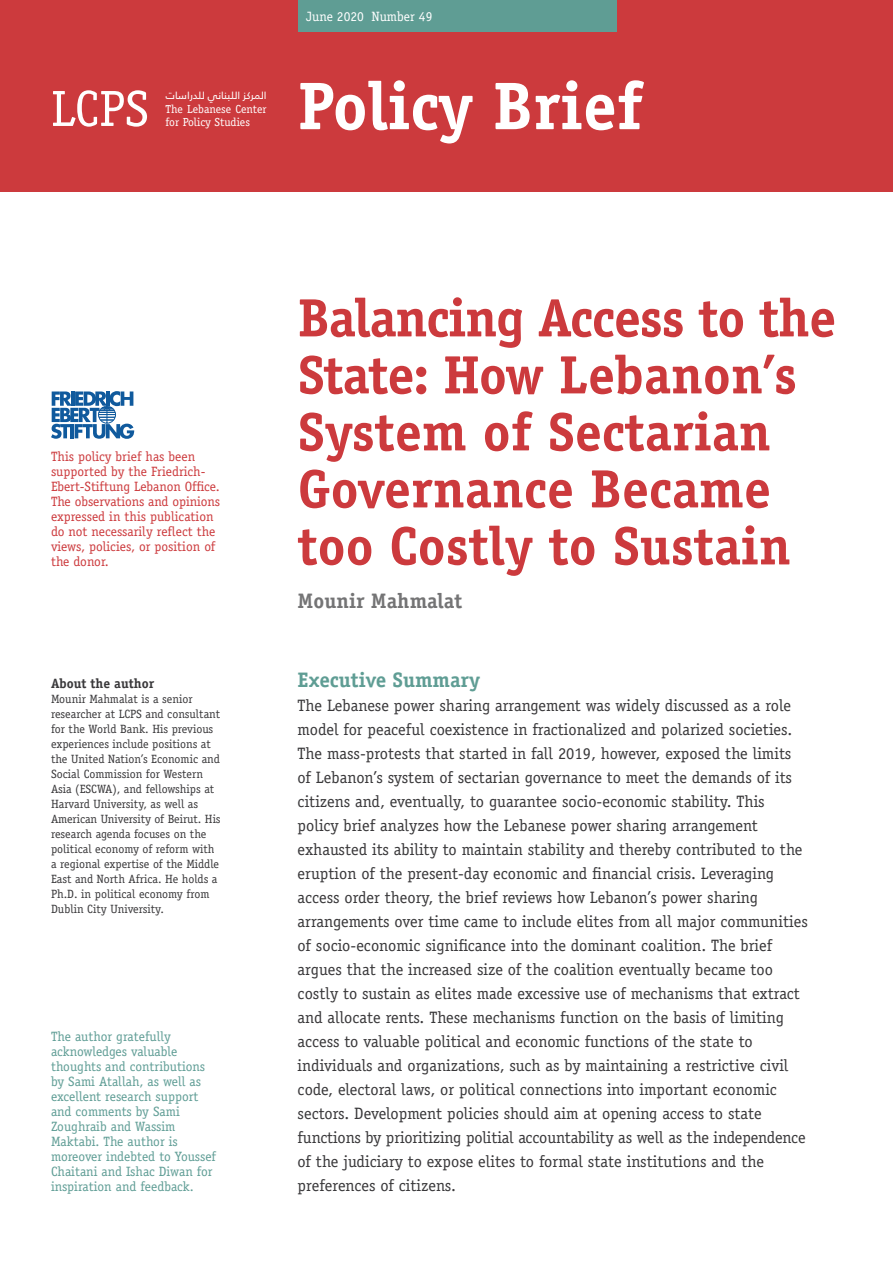
<style>
.page{position:relative;width:893px;height:1263px;background:#fff}
.page>*{position:absolute;margin:0;border:0;box-sizing:border-box;transform-origin:0 0}
.t1{font:700 67.5px "Officina Serif Std";color:#fff}
.t2{font:700 54px/57px "Officina Serif Std";color:#cc3a3d}
.t3{font:51px "Officina Serif Std";color:#fff}
.t4{font:700 21px "Officina Serif Std";color:#5f9d94}
.t5{font:700 21px "Officina Serif Std";color:#747475}
.t6{font:16.5px/24px "Officina Serif Std";color:#39383a}
.t7{font:13.5px/15px "Officina Serif Std";color:#5f9d95}
.t8{font:13.5px/15px "Officina Serif Std";color:#cc3a3d}
.t9{font:13.5px "Officina Serif Std";color:#fff}
.t10{font:700 13.5px "Officina Serif Std";color:#39383a}
.t11{font:12px/15px "Officina Serif Std";color:#39383a}
.t12{font:11.7px/12.9px "Officina Serif Std";color:#fff}
.t13{font:10.5px "Frutiger LT Arabic 55 Roman";color:#fff}
</style>
<div class="page">
<div style="left:0;top:0;width:893px;height:191px;background:#cc3a3d"></div>
<div style="left:298px;top:0;width:319px;height:32px;background:#5f9d94"></div>
<svg style="left:51px;top:391px;width:83px;height:48px"></svg>
<p class="t9" style="left:306px;top:8px;width:128px">June 2020 Number 49</p>
<h3 class="t3" style="left:51px;top:79px;width:100px">LCPS</h3>
<h1 class="t1" style="left:298px;top:81px;width:347px">Policy Brief</h1>
<p class="t13" style="left:166px;top:89px;width:102px">ت سا يل لدر ا مركزاللبنان ال</p>
<p class="t12" style="left:166px;top:103px;width:102px">The Lebanese Center for Policy Studies</p>
<p class="t8" style="left:51px;top:449px;width:171px">This policy brief has been supported by the Friedrich-<br>Ebert-Stiftung Lebanon Office.<br>The observations and opinions expressed in this publication do not necessarily reflect the views, policies, or position of the donor.</p>
<p class="t10" style="left:51px;top:678px;width:105px">About the author</p>
<p class="t11" style="left:51px;top:691px;width:171px">Mounir Mahmalat is a senior researcher at LCPS and consultant for the World Bank. His previous experiences include positions at the United Nation’s Economic and<br>Social Commission for Western<br>Asia (ESCWA), and fellowships at<br>Harvard University, as well as<br>American University of Beirut. His research agenda focuses on the political economy of reform with a regional expertise of the Middle<br>East and North Africa. He holds a<br>Ph.D. in political economy from<br>Dublin City University.</p>
<p class="t7" style="left:51px;top:1029px;width:167px">The author gratefully acknowledges valuable thoughts and contributions by Sami Atallah, as well as excellent research support and comments by Sami<br>Zoughraib and Wassim<br>Maktabi. The author is moreover indebted to Youssef<br>Chaitani and Ishac Diwan for inspiration and feedback.</p>
<h2 class="t2" style="left:298px;top:294px;width:540px">Balancing Access to the<br>State: How Lebanon’s<br>System of Sectarian<br>Governance Became too Costly to Sustain</h2>
<p class="t5" style="left:298px;top:593px;width:166px">Mounir Mahmalat</p>
<p class="t4" style="left:298px;top:672px;width:184px">Executive Summary</p>
<p class="t6" style="left:298px;top:693px;width:512px">The Lebanese power sharing arrangement was widely discussed as a role model for peaceful coexistence in fractionalized and polarized societies.<br>The mass-protests that started in fall 2019, however, exposed the limits of Lebanon’s system of sectarian governance to meet the demands of its citizens and, eventually, to guarantee socio-economic stability. This policy brief analyzes how the Lebanese power sharing arrangement exhausted its ability to maintain stability and thereby contributed to the eruption of the present-day economic and financial crisis. Leveraging access order theory, the brief reviews how Lebanon’s power sharing arrangements over time came to include elites from all major communities of socio-economic significance into the dominant coalition. The brief argues that the increased size of the coalition eventually became too costly to sustain as elites made excessive use of mechanisms that extract and allocate rents. These mechanisms function on the basis of limiting access to valuable political and economic functions of the state to individuals and organizations, such as by maintaining a restrictive civil code, electoral laws, or political connections into important economic sectors. Development policies should aim at opening access to state functions by prioritizing politial accountability as well as the independence of the judiciary to expose elites to formal state institutions and the preferences of citizens.</p>
</div>
